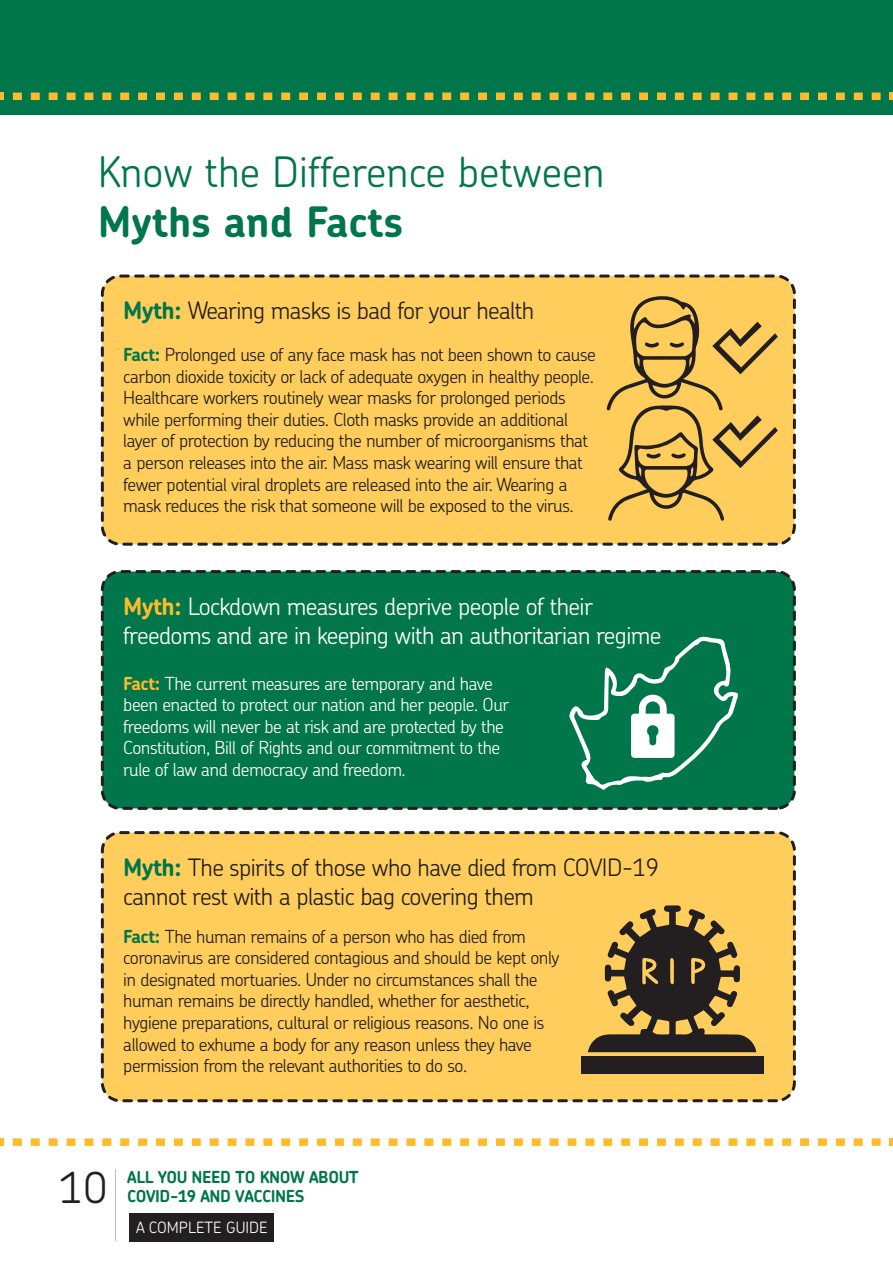
<style>
.page{position:relative;width:893px;height:1263px;background:#fff}
.page>*{position:absolute;margin:0;border:0;box-sizing:border-box;transform-origin:0 0}
.t1{font:300 42.6px "Chevin Pro";color:#231f20}
.t2{font:300 42px "Chevin Pro";color:#00764a}
.t3{font:700 42px "Chevin Pro";color:#00764a}
.t4{font:300 24px/28.8px "Chevin Pro";letter-spacing:-.025em;color:#231f20}
.t5{font:300 24px/28.8px "Chevin Pro";letter-spacing:-.025em;color:#fff}
.t6{font:300 18px/21.6px "Chevin Pro";letter-spacing:-.025em;color:#231f20}
.t7{font:300 18px/21.6px "Chevin Pro";letter-spacing:-.025em;color:#fff}
.t8{font:700 16.5px/19.8px "Chevin";letter-spacing:-.025em;color:#00764a}
.t9{font:300 15.6px "Chevin Pro";color:#fff}
.s1{font-weight:700;color:#00764a}
.s2{font-weight:700;color:#fdbb2e}
</style>
<div class="page">
<div style="left:101px;top:274px;width:695px;height:272px;background:#fecd5c"></div>
<div style="left:0;top:0;width:893px;height:114px;background:#00764a"></div>
<svg style="left:0;top:1138px;width:4px;height:8px"></svg>
<svg style="left:13px;top:1138px;width:868px;height:8px"></svg>
<svg style="left:890px;top:1138px;width:3px;height:8px"></svg>
<div style="left:129px;top:1213px;width:145px;height:28px;background:#231f20"></div>
<hr style="left:115px;top:1169px;width:1px;height:72px;background:#bcbdc0">
<div style="left:101px;top:570px;width:695px;height:240px;background:#00764a"></div>
<svg style="left:0;top:93px;width:4px;height:7px"></svg>
<svg style="left:13px;top:93px;width:868px;height:7px"></svg>
<svg style="left:890px;top:93px;width:3px;height:7px"></svg>
<svg style="left:606px;top:296px;width:172px;height:225px;background:#dcb252"></svg>
<div style="left:101px;top:831px;width:695px;height:271px;background:#fecd5c"></div>
<svg style="left:568px;top:636px;width:170px;height:154px;background:#2c8d69"></svg>
<div style="left:581px;top:1056px;width:182px;height:18px;background:#231f20"></div>
<svg style="left:588px;top:905px;width:168px;height:147px;background:#90763e"></svg>
<h2 class="t2" style="left:98px;top:152px;width:508px">Know the Difference between</h2>
<h2 class="t3" style="left:98px;top:205px;width:307px">Myths and Facts</h2>
<h3 class="t4" style="left:123px;top:297px;width:413px"><span class="s1">Myth:</span> Wearing masks is bad for your health</h3>
<p class="t6" style="left:123px;top:344px;width:474px"><span class="s1">Fact:</span> Prolonged use of any face mask has not been shown to cause carbon dioxide toxicity or lack of adequate oxygen in healthy people.<br>Healthcare workers routinely wear masks for prolonged periods while performing their duties. Cloth masks provide an additional layer of protection by reducing the number of microorganisms that a person releases into the air. Mass mask wearing will ensure that fewer potential viral droplets are released into the air. Wearing a mask reduces the risk that someone will be exposed to the virus.</p>
<h3 class="t5" style="left:123px;top:593px;width:540px"><span class="s2">Myth:</span> Lockdown measures deprive people of their freedoms and are in keeping with an authoritarian regime</h3>
<p class="t7" style="left:123px;top:673px;width:387px"><span class="s2">Fact:</span> The current measures are temporary and have been enacted to protect our nation and her people. Our freedoms will never be at risk and are protected by the Constitution, Bill of Rights and our commitment to the rule of law and democracy and freedom.</p>
<h3 class="t4" style="left:123px;top:854px;width:537px"><span class="s1">Myth:</span> The spirits of those who have died from COVID-19 cannot rest with a plastic bag covering them</h3>
<p class="t6" style="left:123px;top:926px;width:438px"><span class="s1">Fact:</span> The human remains of a person who has died from coronavirus are considered contagious and should be kept only in designated mortuaries. Under no circumstances shall the human remains be directly handled, whether for aesthetic, hygiene preparations, cultural or religious reasons. No one is allowed to exhume a body for any reason unless they have permission from the relevant authorities to do so.</p>
<h1 class="t1" style="left:60px;top:1168px;width:49px">10</h1>
<p class="t8" style="left:127px;top:1167px;width:233px">ALL YOU NEED TO KNOW ABOUT<br>COVID-19 AND VACCINES</p>
<p class="t9" style="left:136px;top:1220px;width:133px">A COMPLETE GUIDE</p>
</div>
